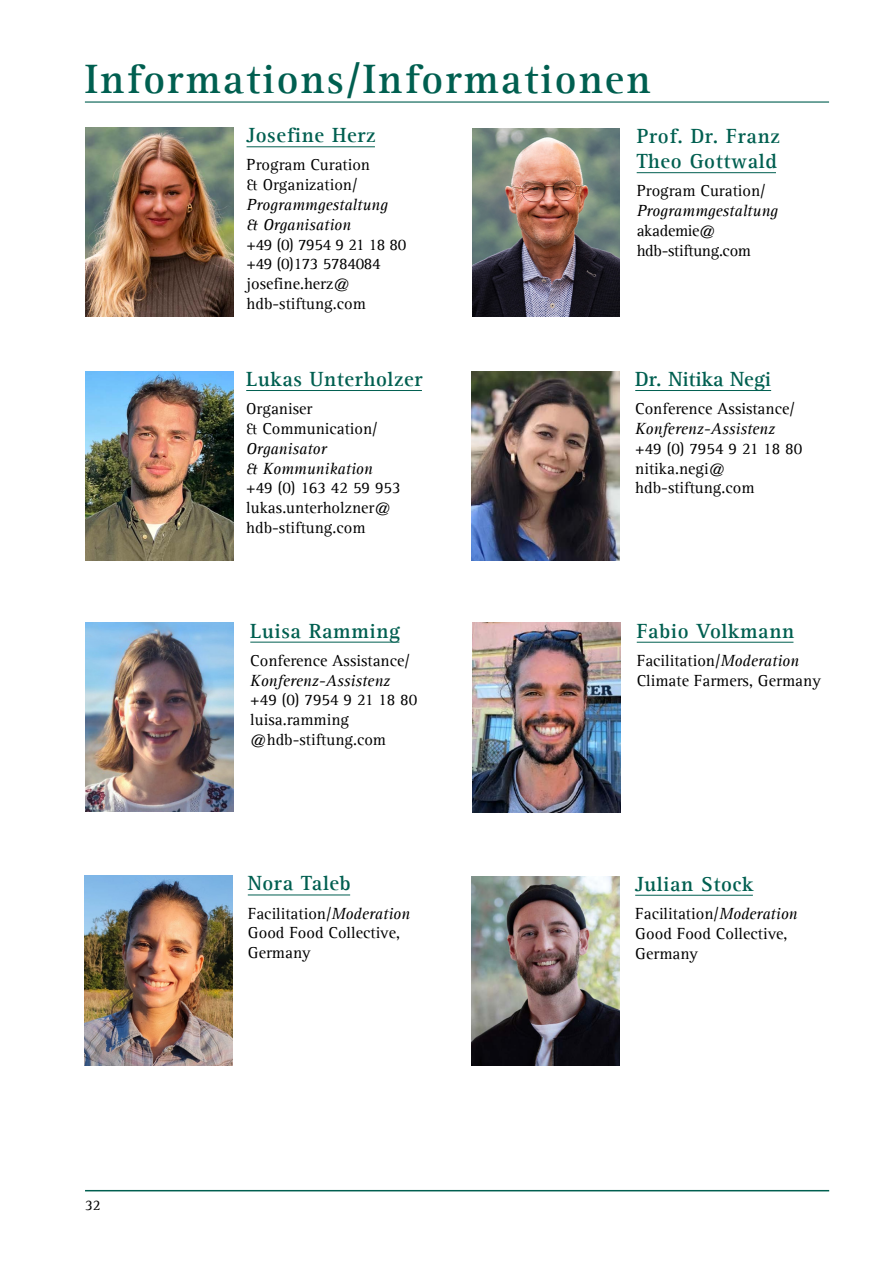
<style>
.page{position:relative;width:893px;height:1263px;background:#fff}
.page>*{position:absolute;margin:0;border:0;box-sizing:border-box;transform-origin:0 0}
.t1{font:700 42px "Agfa Rotis Serif";letter-spacing:.05em;color:#005f50}
.t2{font:700 21px/25.2px "Agfa Rotis Serif";letter-spacing:.03em;color:#005f50}
.t3{font:700 21px "Agfa Rotis Serif";color:#005f50}
.t4{font:16.5px/19.8px "Agfa Rotis Serif";color:#000}
.t5{font:italic 16.5px/19.8px "Agfa Rotis Serif";color:#000}
.t6{font:16.5px/19.8px "Agfa Rotis Serif";letter-spacing:-.02em;color:#000}
.t7{font:15px "Agfa Rotis Serif";color:#000}
.s1{font-style:italic}
</style>
<div class="page">
<hr style="left:85px;top:1190px;width:744px;height:1px;background:#005f50">
<hr style="left:247px;top:146px;width:128px;height:1px;background:#005f50">
<hr style="left:246px;top:390px;width:176px;height:1px;background:#005f50">
<hr style="left:637px;top:172px;width:139px;height:1px;background:#005f50">
<hr style="left:85px;top:101px;width:744px;height:2px;background:#005f50">
<img style="left:85px;top:371px;width:148px;height:189px">
<img style="left:472px;top:371px;width:148px;height:189px">
<hr style="left:635px;top:390px;width:136px;height:1px;background:#005f50">
<hr style="left:250px;top:642px;width:149px;height:1px;background:#005f50">
<img style="left:85px;top:623px;width:149px;height:189px">
<img style="left:472px;top:623px;width:148px;height:189px">
<img style="left:84px;top:876px;width:148px;height:189px">
<hr style="left:637px;top:642px;width:156px;height:1px;background:#005f50">
<hr style="left:248px;top:894px;width:102px;height:1px;background:#005f50">
<img style="left:472px;top:876px;width:148px;height:189px">
<hr style="left:635px;top:895px;width:118px;height:1px;background:#005f50">
<img style="left:85px;top:128px;width:148px;height:189px">
<img style="left:472px;top:128px;width:148px;height:189px">
<h1 class="t1" style="left:85px;top:54px;width:567px">Informations/Informationen</h1>
<p class="t7" style="left:85px;top:1195px;width:17px">32</p>
<p class="t2" style="left:247px;top:123px;width:131px">Josefine Herz</p>
<p class="t4" style="left:247px;top:155px;width:125px">Program Curation &amp; Organization/</p>
<p class="t5" style="left:247px;top:195px;width:143px">Programmgestaltung &amp; Organisation</p>
<p class="t4" style="left:247px;top:234px;width:161px">+49 (0) 7954 9 21 18 80 +49 (0)173 5784084 josefine.herz@ hdb-stiftung.com</p>
<p class="t2" style="left:246px;top:367px;width:178px">Lukas Unterholzer</p>
<p class="t4" style="left:246px;top:399px;width:133px">Organiser<br>&amp; Communication/</p>
<p class="t5" style="left:246px;top:439px;width:128px">Organisator<br>&amp; Kommunikation</p>
<p class="t4" style="left:246px;top:478px;width:156px">+49 (0) 163 42 59 953 lukas.unterholzner@ hdb-stiftung.com</p>
<p class="t2" style="left:250px;top:618px;width:151px">Luisa Ramming</p>
<p class="t4" style="left:250px;top:651px;width:161px">Conference Assistance/</p>
<p class="t5" style="left:250px;top:670px;width:141px">Konferenz-Assistenz</p>
<p class="t4" style="left:250px;top:690px;width:169px">+49 (0) 7954 9 21 18 80 luisa.ramming @hdb-stiftung.com</p>
<p class="t2" style="left:248px;top:871px;width:104px">Nora Taleb</p>
<p class="t4" style="left:248px;top:903px;width:164px">Facilitation/<span class="s1">Moderation<br></span>Good Food Collective,<br>Germany</p>
<p class="t2" style="left:637px;top:124px;width:145px">Prof. Dr. Franz<br>Theo Gottwald</p>
<p class="t4" style="left:637px;top:181px;width:131px">Program Curation/</p>
<p class="t5" style="left:637px;top:201px;width:143px">Programmgestaltung</p>
<p class="t6" style="left:637px;top:221px;width:116px">akademie@ hdb-stiftung.com</p>
<p class="t3" style="left:635px;top:366px;width:137px">Dr. Nitika Negi</p>
<p class="t4" style="left:635px;top:399px;width:161px">Conference Assistance/</p>
<p class="t5" style="left:635px;top:419px;width:141px">Konferenz-Assistenz</p>
<p class="t4" style="left:635px;top:439px;width:169px">+49 (0) 7954 9 21 18 80 nitika.negi@ hdb-stiftung.com</p>
<p class="t2" style="left:637px;top:618px;width:159px">Fabio Volkmann</p>
<p class="t4" style="left:637px;top:651px;width:186px">Facilitation/<span class="s1">Moderation<br></span>Climate Farmers, Germany</p>
<p class="t2" style="left:635px;top:871px;width:120px">Julian Stock</p>
<p class="t4" style="left:635px;top:904px;width:164px">Facilitation/<span class="s1">Moderation<br></span>Good Food Collective,<br>Germany</p>
</div>
